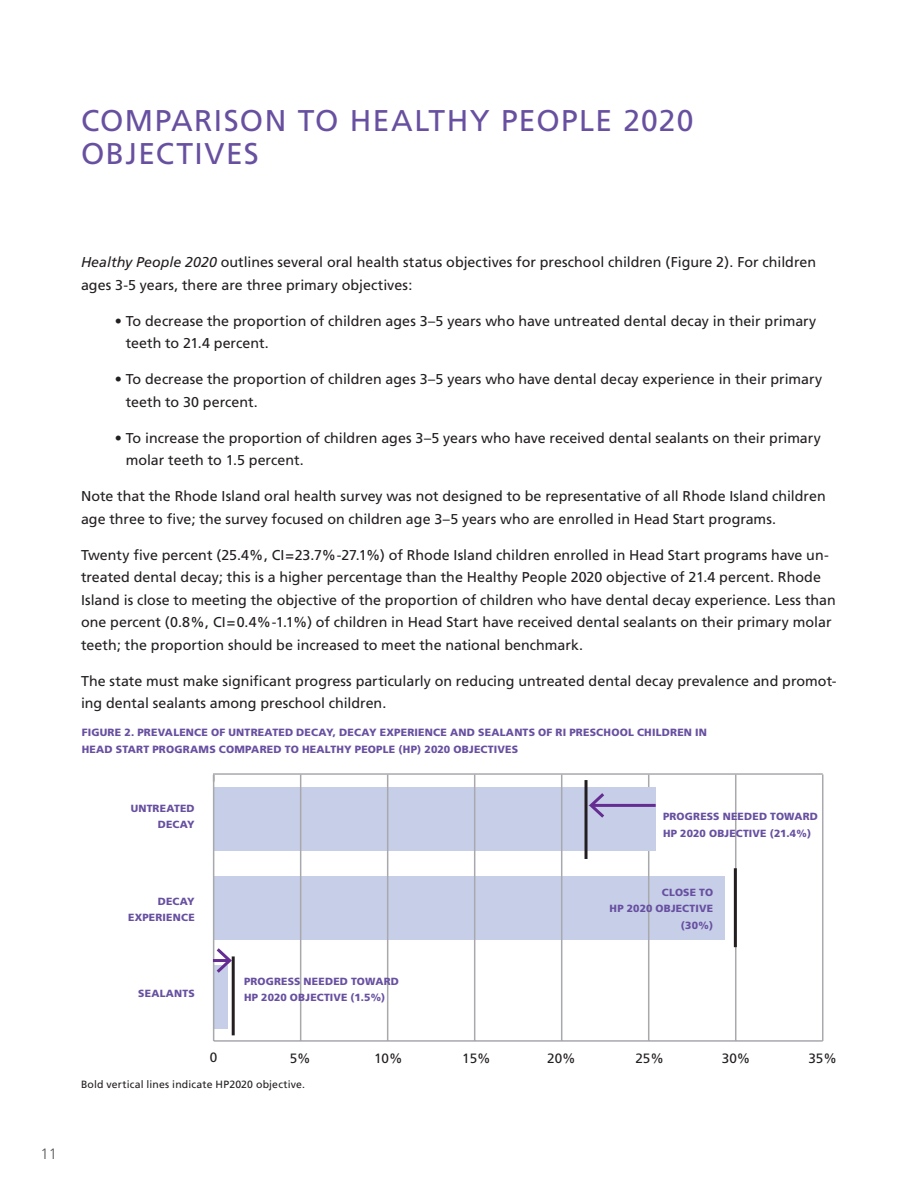
<style>
.page{position:relative;width:918px;height:1188px;background:#fff}
.page>*{position:absolute;margin:0;border:0;box-sizing:border-box;transform-origin:0 0}
.Headings{font:30px/33px "Frutiger";letter-spacing:.04em;color:#6850a1}
.t1{font:300 15px "Frutiger";color:#57585a}
.Body_Copy{font:14.25px/22.5px "Frutiger";color:#231f20}
.t2{font:13.5px "Frutiger";color:#231f20}
.t3{font:900 10.5px "Frutiger";letter-spacing:.02em;color:#6850a1}
.t4{font:10.5px "Frutiger";letter-spacing:.015em;color:#231f20}
.t5{font:900 10.35px/16.4px "Frutiger";letter-spacing:.02em;color:#6850a1;text-align:right}
.s1{font-style:italic}
</style>
<div class="page">
<div style="left:214px;top:787px;width:372px;height:64px;background:#c7cee8"></div>
<div style="left:214px;top:876px;width:511px;height:64px;background:#c7cee8"></div>
<div style="left:214px;top:965px;width:14px;height:64px;background:#c7cee8"></div>
<hr style="left:214px;top:1040px;width:609px;height:2px;background:#a8a9ad">
<hr style="left:300px;top:774px;width:1px;height:267px;background:#a8a9ad">
<hr style="left:387px;top:774px;width:1px;height:267px;background:#a8a9ad">
<hr style="left:474px;top:774px;width:1px;height:267px;background:#a8a9ad">
<hr style="left:561px;top:774px;width:1px;height:267px;background:#a8a9ad">
<hr style="left:648px;top:774px;width:1px;height:267px;background:#a8a9ad">
<hr style="left:735px;top:774px;width:1px;height:267px;background:#a8a9ad">
<hr style="left:822px;top:774px;width:1px;height:267px;background:#a8a9ad">
<hr style="left:213px;top:774px;width:1px;height:267px;background:#a8a9ad">
<div style="left:586px;top:787px;width:70px;height:64px;background:#c7cee8"></div>
<hr style="left:585px;top:780px;width:3px;height:79px;background:#231f20">
<hr style="left:734px;top:868px;width:3px;height:79px;background:#231f20">
<hr style="left:232px;top:956px;width:3px;height:79px;background:#231f20">
<hr style="left:213px;top:773px;width:610px;height:2px;background:#a8a9ad">
<hr style="left:592px;top:804px;width:64px;height:3px;background:#652d91">
<svg style="left:589px;top:793px;width:15px;height:25px"></svg>
<hr style="left:213px;top:959px;width:16px;height:3px;background:#652d91">
<svg style="left:217px;top:948px;width:15px;height:25px"></svg>
<p class="Headings" style="left:81px;top:104px;width:614px">COMPARISON TO HEALTHY PEOPLE 2020<br>OBJECTIVES</p>
<p class="t1" style="left:40px;top:1145px;width:18px">11</p>
<p class="Body_Copy" style="left:81px;top:251px;width:737px"><span class="s1">Healthy People 2020</span> outlines several oral health status objectives for preschool children (Figure 2). For children ages 3-5 years, there are three primary objectives:</p>
<p class="Body_Copy" style="left:126px;top:309px;width:692px;text-indent:-11px">• To decrease the proportion of children ages 3–5 years who have untreated dental decay in their primary teeth to 21.4 percent.</p>
<p class="Body_Copy" style="left:126px;top:368px;width:698px;text-indent:-11px">• To decrease the proportion of children ages 3–5 years who have dental decay experience in their primary teeth to 30 percent.</p>
<p class="Body_Copy" style="left:126px;top:426px;width:697px;text-indent:-11px">• To increase the proportion of children ages 3–5 years who have received dental sealants on their primary molar teeth to 1.5 percent.</p>
<p class="Body_Copy" style="left:81px;top:485px;width:746px">Note that the Rhode Island oral health survey was not designed to be representative of all Rhode Island children age three to five; the survey focused on children age 3–5 years who are enrolled in Head Start programs.</p>
<p class="Body_Copy" style="left:81px;top:543px;width:756px">Twenty five percent (25.4%, CI=23.7%-27.1%) of Rhode Island children enrolled in Head Start programs have un&shy;treated dental decay; this is a higher percentage than the Healthy People 2020 objective of 21.4 percent. Rhode Island is close to meeting the objective of the proportion of children who have dental decay experience. Less than one percent (0.8%, CI=0.4%-1.1%) of children in Head Start have received dental sealants on their primary molar teeth; the proportion should be increased to meet the national benchmark.</p>
<p class="Body_Copy" style="left:81px;top:669px;width:757px">The state must make significant progress particularly on reducing untreated dental decay prevalence and promot&shy;ing dental sealants among preschool children.</p>
<p class="t3" style="left:82px;top:726px;width:627px">FIGURE 2. PREVALENCE OF UNTREATED DECAY, DECAY EXPERIENCE AND SEALANTS OF RI PRESCHOOL CHILDREN IN</p>
<p class="t3" style="left:82px;top:743px;width:438px">HEAD START PROGRAMS COMPARED TO HEALTHY PEOPLE (HP) 2020 OBJECTIVES</p>
<p class="t5" style="left:131px;top:800px;width:66px">UNTREATED<br>DECAY</p>
<p class="t5" style="left:663px;top:809px;width:156px">PROGRESS NEEDED TOWARD</p>
<p class="t5" style="left:663px;top:825px;width:150px">HP 2020 OBJECTIVE (21.4%)</p>
<p class="t5" style="left:128px;top:893px;width:68px">DECAY<br>EXPERIENCE</p>
<p class="t5" style="left:138px;top:985px;width:58px">SEALANTS</p>
<p class="t5" style="left:244px;top:973px;width:156px">PROGRESS NEEDED TOWARD</p>
<p class="t5" style="left:244px;top:989px;width:143px">HP 2020 OBJECTIVE (1.5%)</p>
<p class="t5" style="left:662px;top:884px;width:53px">CLOSE TO</p>
<p class="t5" style="left:610px;top:901px;width:105px">HP 2020 OBJECTIVE</p>
<p class="t5" style="left:681px;top:917px;width:34px">(30%)</p>
<p class="t2" style="left:210px;top:1049px;width:9px">0</p>
<p class="t2" style="left:290px;top:1051px;width:23px">5%</p>
<p class="t2" style="left:374px;top:1051px;width:30px">10%</p>
<p class="t2" style="left:462px;top:1051px;width:30px">15%</p>
<p class="t2" style="left:547px;top:1051px;width:30px">20%</p>
<p class="t2" style="left:635px;top:1051px;width:30px">25%</p>
<p class="t2" style="left:722px;top:1051px;width:30px">30%</p>
<p class="t2" style="left:808px;top:1051px;width:30px">35%</p>
<p class="t4" style="left:81px;top:1078px;width:226px">Bold vertical lines indicate HP2020 objective.</p>
</div>
